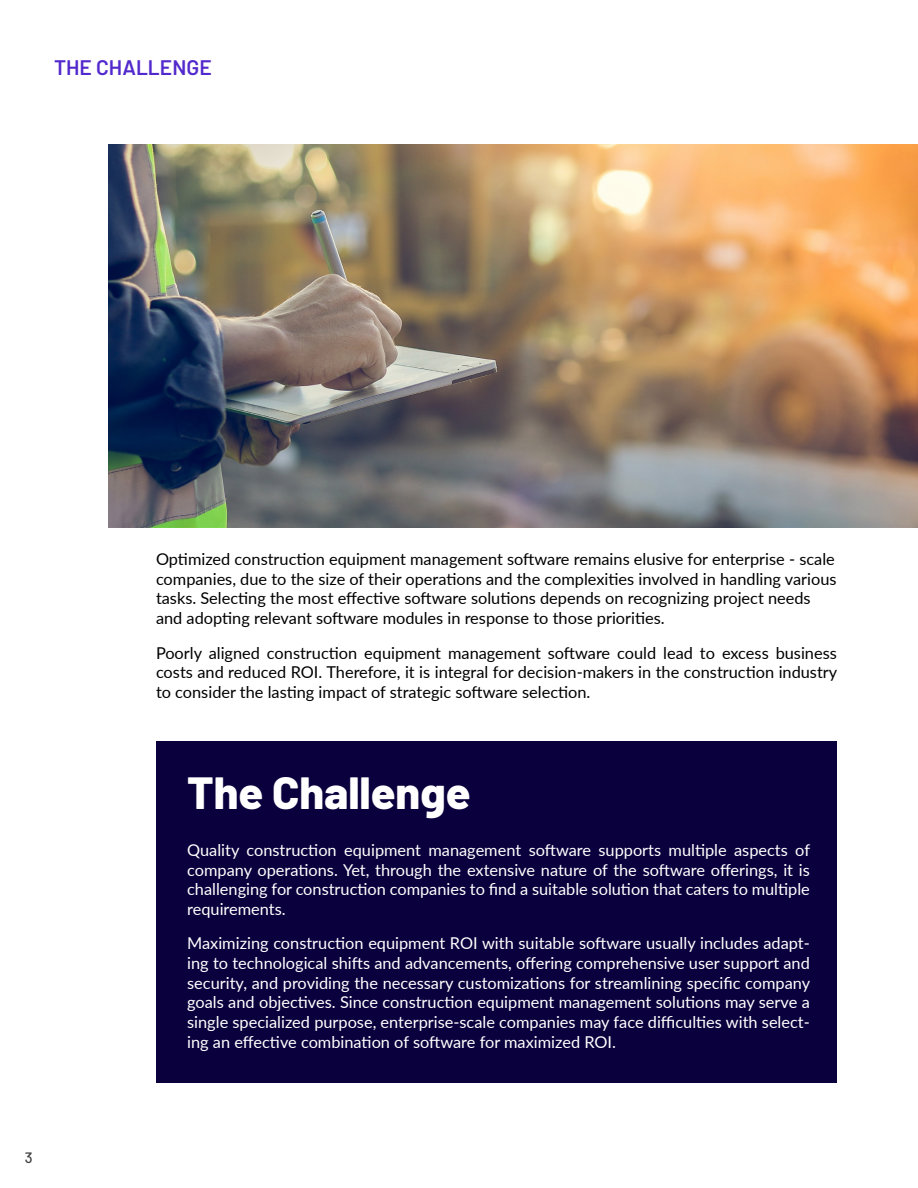
<style>
.page{position:relative;width:918px;height:1188px;background:#fff}
.page>*{position:absolute;margin:0;border:0;box-sizing:border-box;transform-origin:0 0}
.t1{font:800 45px "Barlow";color:#fff}
.t2{font:600 21px "Barlow";color:#5229cc}
.t3{font:16.35px/19.6px "Lato";color:#fff;text-align:justify}
.t4{font:16.35px/19.6px "Lato";color:#000}
.t5{font:500 15px "Barlow";color:#404040}
</style>
<div class="page">
<img style="left:109px;top:144px;width:809px;height:384px">
<div style="left:156px;top:742px;width:681px;height:341px;background:#0a003d"></div>
<p class="t2" style="left:54px;top:52px;width:159px">THE CHALLENGE</p>
<p class="t5" style="left:25px;top:1147px;width:9px">3</p>
<p class="t4" style="left:156px;top:549px;width:682px">Optimized construction equipment management software remains elusive for enterprise - scale companies, due to the size of their operations and the complexities involved in handling various tasks. Selecting the most effective software solutions depends on recognizing project needs and adopting relevant software modules in response to those priorities.</p>
<p class="t4" style="left:156px;top:642px;width:683px;text-align:justify">Poorly aligned construction equipment management software could lead to excess business costs and reduced ROI. Therefore, it is integral for decision-makers in the construction industry to consider the lasting impact of strategic software selection.</p>
<h1 class="t1" style="left:187px;top:760px;width:285px">The Challenge</h1>
<p class="t3" style="left:187px;top:840px;width:624px">Quality construction equipment management software supports multiple aspects of company operations. Yet, through the extensive nature of the software offerings, it is challenging for construction companies to find a suitable solution that caters to multiple requirements.</p>
<p class="t3" style="left:187px;top:933px;width:625px">Maximizing construction equipment ROI with suitable software usually includes adapt&shy;ing to technological shifts and advancements, offering comprehensive user support and security, and providing the necessary customizations for streamlining specific company goals and objectives. Since construction equipment management solutions may serve a single specialized purpose, enterprise-scale companies may face difficulties with select&shy;ing an effective combination of software for maximized ROI.</p>
</div>
